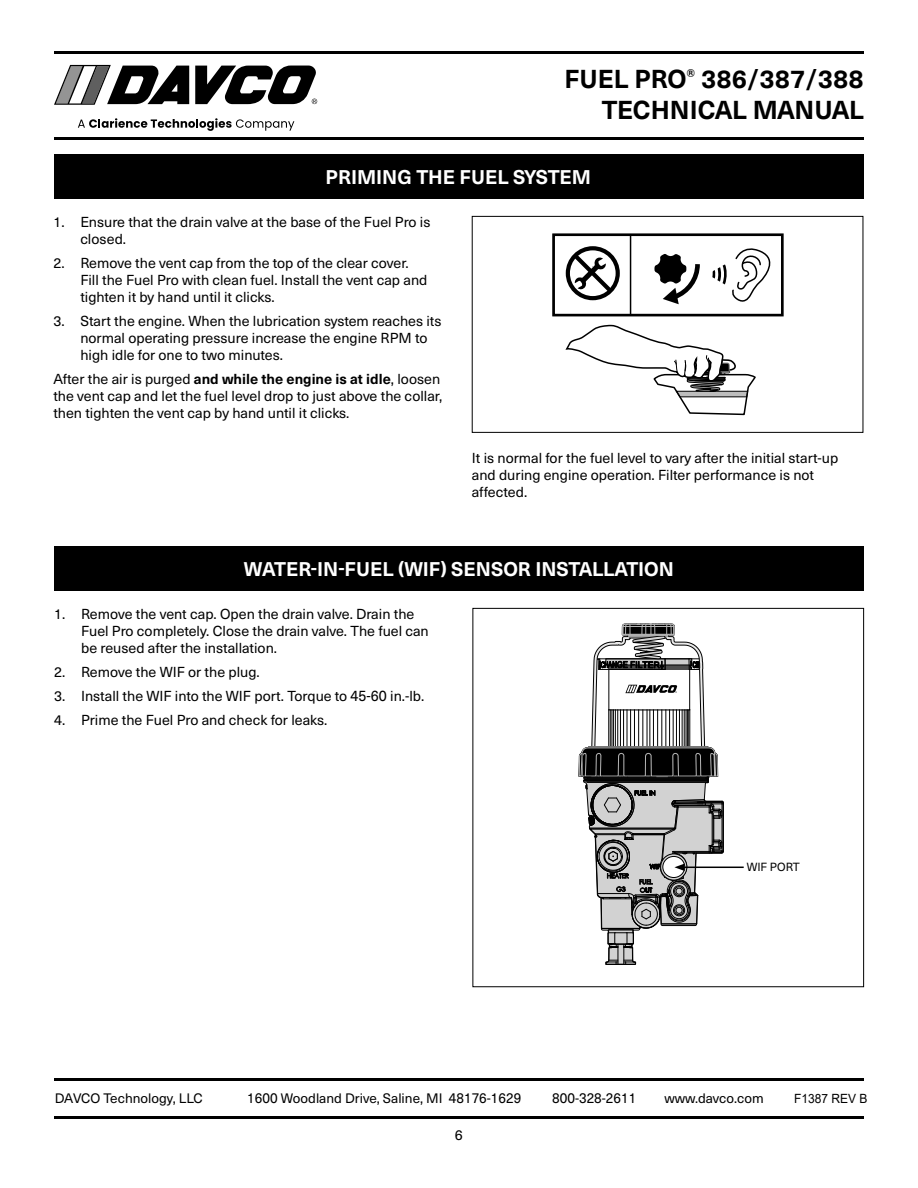
<style>
.page{position:relative;width:918px;height:1188px;background:#fff}
.page>*{position:absolute;margin:0;border:0;box-sizing:border-box;transform-origin:0 0}
.t1{font:700 25.5px/30.6px "Neue Haas Unica Pro";color:#000;text-align:right}
.Head_for_TOC{font:700 19.5px "Neue Haas Unica Pro";color:#fff}
.anchor{font:14.25px/17.1px "Neue Haas Unica Pro";color:#000}
._9_5_point_text{font:14.25px/17.1px "Neue Haas Unica Pro";color:#000}
.anchor-2{font:14.25px "Neue Haas Unica Pro";color:#000;scale:.94 1}
.t2{font:13.5px "Neue Haas Unica Pro";color:#000}
.t3{font:12.75px "Arial";color:#000;scale:.94 1}
.tiny_callout_text{font:11.7px "Neue Haas Unica Pro";color:#000}
.s1{font-weight:700}
.s2{font-size:15.15px}
.s3{font-size:14.25px}
.s4{font-size:13.5px}
</style>
<div class="page">
<hr style="left:54px;top:51px;width:810px;height:3px;background:#000">
<hr style="left:54px;top:1078px;width:810px;height:3px;background:#000">
<hr style="left:54px;top:1116px;width:810px;height:3px;background:#000">
<svg style="left:54px;top:65px;width:135px;height:40px"></svg>
<svg style="left:195px;top:66px;width:122px;height:38px"></svg>
<svg style="left:78px;top:118px;width:216px;height:13px"></svg>
<hr style="left:54px;top:137px;width:810px;height:3px;background:#000">
<div style="left:54px;top:155px;width:810px;height:44px;background:#000"></div>
<div style="left:54px;top:547px;width:810px;height:44px;background:#000"></div>
<div style="left:472px;top:608px;width:392px;height:379px;border:1px solid #000"></div>
<hr style="left:683px;top:867px;width:61px;height:1px;background:#000">
<svg style="left:578px;top:623px;width:146px;height:342px"></svg>
<div style="left:552px;top:233px;width:232px;height:83px;border:3px solid #000"></div>
<svg style="left:564px;top:243px;width:217px;height:173px"></svg>
<div style="left:472px;top:216px;width:391px;height:217px;border:1px solid #000"></div>
<h1 class="t1" style="left:565px;top:64px;width:301px">FUEL PRO<sup>®</sup> 386/387/388<br>TECHNICAL MANUAL</h1>
<p class="Head_for_TOC" style="left:326px;top:166px;width:267px">PRIMING THE FUEL SYSTEM</p>
<p class="anchor" style="left:80px;top:214px;width:352px;text-indent:-27px">1. Ensure that the drain valve at the base of the Fuel Pro is closed.</p>
<p class="anchor" style="left:80px;top:254px;width:349px;text-indent:-27px">2. Remove the vent cap from the top of the clear cover.<br>Fill the Fuel Pro with clean fuel. Install the vent cap and tighten it by hand until it clicks.</p>
<p class="anchor" style="left:80px;top:313px;width:363px;text-indent:-27px">3. Start the engine. When the lubrication system reaches its normal operating pressure increase the engine RPM to high idle for one to two minutes.</p>
<p class="anchor" style="left:53px;top:371px;width:390px">After the air is purged <span class="s1">and while the engine is at idle</span>, loosen the vent cap and let the fuel level drop to just above the collar, then tighten the vent cap by hand until it clicks.</p>
<p class="_9_5_point_text" style="left:472px;top:449px;width:368px">It is normal for the fuel level to vary after the initial start‑up and during engine operation. Filter performance is not affected.</p>
<p class="Head_for_TOC" style="left:244px;top:557px;width:432px">WATER‑IN‑FUEL (WIF) SENSOR INSTALLATION</p>
<p class="anchor" style="left:81px;top:606px;width:349px;text-indent:-27px">1. Remove the vent cap. Open the drain valve. Drain the<br>Fuel Pro completely. Close the drain valve. The fuel can be reused after the installation.</p>
<p class="anchor" style="left:54px;top:664px;width:206px">2. Remove the WIF or the plug.</p>
<p class="anchor" style="left:54px;top:687px;width:370px">3. Install the WIF into the WIF port. Torque to <span class="s2">45-60</span> in.‑lb.</p>
<p class="anchor" style="left:54px;top:711px;width:273px">4. Prime the Fuel Pro and check for leaks.</p>
<p class="tiny_callout_text" style="left:747px;top:860px;width:54px">WIF PORT</p>
<p class="t2" style="left:55px;top:1091px;width:149px">DAVCO Technology, LLC</p>
<p class="t2" style="left:247px;top:1091px;width:275px"><span class="s3">1600</span> Woodland Drive, Saline, MI <span class="s3">48176</span>-<span class="s3">1629</span></p>
<p class="anchor-2" style="left:552px;top:1090px;width:91px">800<span class="s4">-</span>328<span class="s4">-</span>2611</p>
<p class="t2" style="left:665px;top:1091px;width:101px">www.davco.com</p>
<p class="anchor" style="left:455px;top:1126px;width:10px">6</p>
<p class="t3" style="left:794px;top:1089px;width:80px">F1387 REV B</p>
</div>
